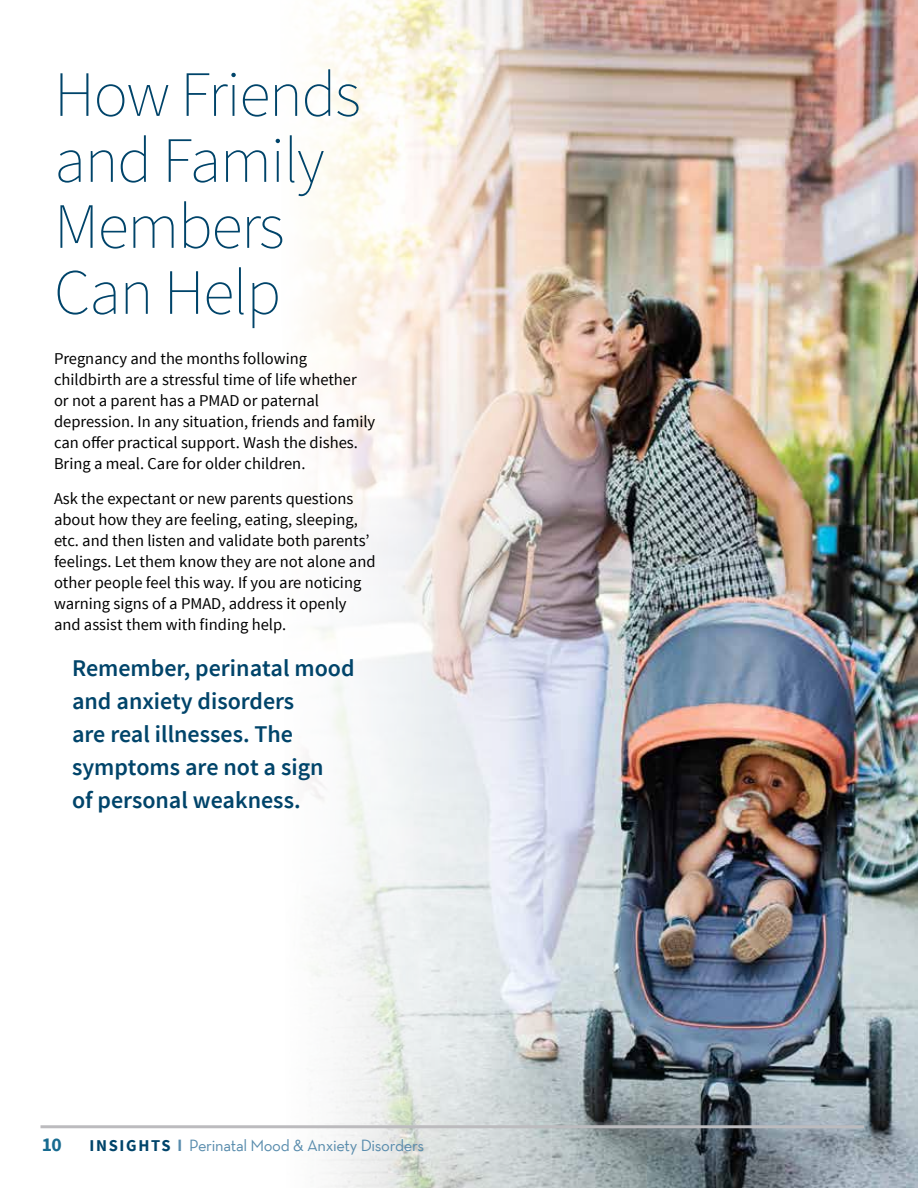
<style>
.page{position:relative;width:918px;height:1188px;background:#fff}
.page>*{position:absolute;margin:0;border:0;box-sizing:border-box;transform-origin:0 0}
.t1{font:200 64.5px/66px "Source Sans Pro";letter-spacing:-.02em;color:#00446a}
.t2{font:600 24px/33px "Source Sans Pro";color:#00446a}
.t3{font:700 19.5px "Source Sans Pro";color:#176b90}
.t4{font:16.5px/21px "Source Sans Pro";color:#000}
.t5{font:16.5px "Neutra Text";letter-spacing:-.02em;color:#578bac}
.s1{font-family:"Source Sans Pro";font-weight:700;color:#00446a}
.s2{font-weight:700}
</style>
<div class="page">
<img style="left:421px;top:0;width:497px;height:1188px">
<hr style="left:41px;top:1125px;width:823px;height:3px;background:#bcbbbe">
<h1 class="t1" style="left:54px;top:67px;width:308px">How Friends and Family<br>Members<br>Can Help</h1>
<p class="t4" style="left:54px;top:349px;width:323px">Pregnancy and the months following childbirth are a stressful time of life whether or not a parent has a PMAD or paternal depression. In any situation, friends and family can offer practical support. Wash the dishes.<br>Bring a meal. Care for older children.</p>
<p class="t4" style="left:54px;top:488px;width:323px">Ask the expectant or new parents questions about how they are feeling, eating, sleeping, etc. and then listen and validate both parents’ feelings. Let them know they are not alone and other people feel this way. If you are noticing warning signs of a PMAD, address it openly and assist them with finding help.</p>
<h2 class="t2" style="left:72px;top:654px;width:284px">Remember, perinatal mood and anxiety disorders<br>are real illnesses. The symptoms are not a sign<br>of personal weakness.</h2>
<p class="t3" style="left:42px;top:1137px;width:22px">10</p>
<p class="t5" style="left:90px;top:1139px;width:336px"><span class="s1">INSIGHTS</span> <span class="s2">I</span> Perinatal Mood &amp; Anxiety Disorders</p>
</div>
